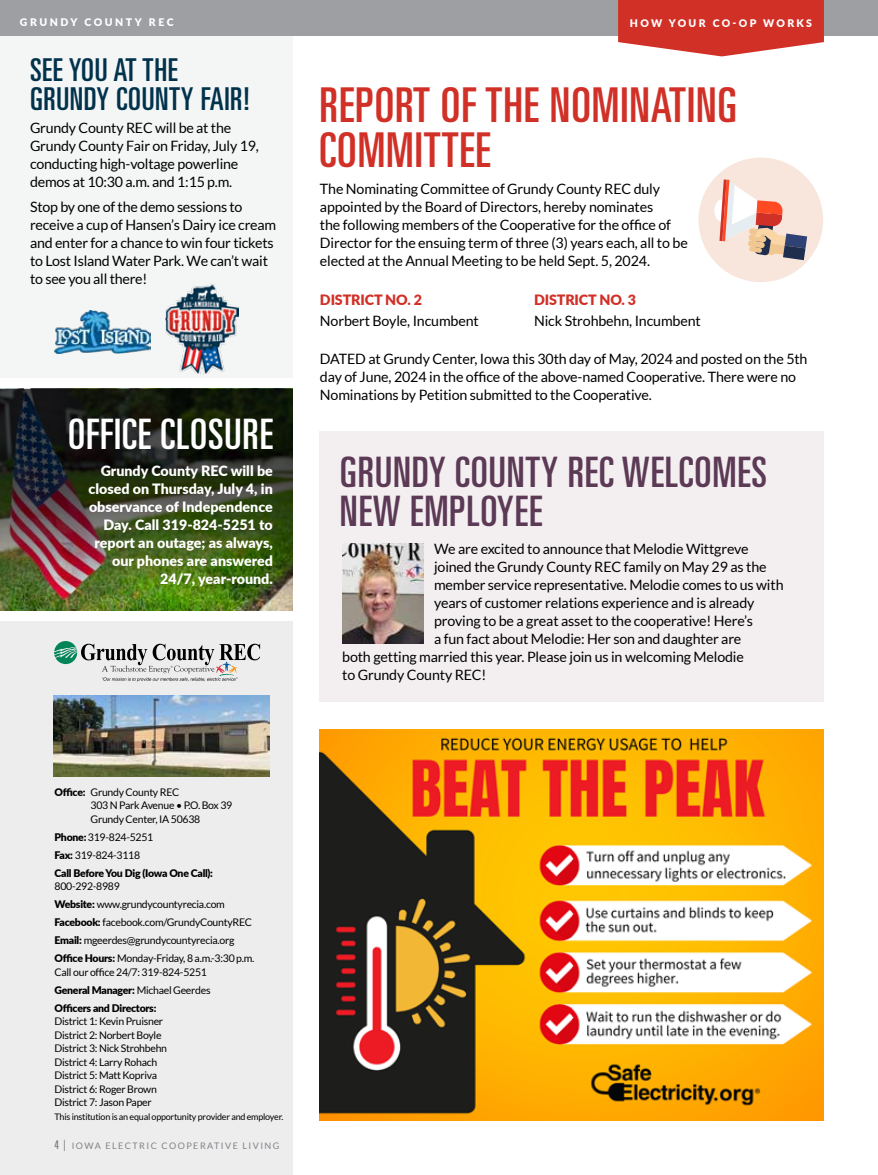
<style>
.page{position:relative;width:878px;height:1175px;background:#fff}
.page>*{position:absolute;margin:0;border:0;box-sizing:border-box;transform-origin:0 0}
.t1{font:ultra-condensed 48px/45px "Univers";letter-spacing:.02em;color:#d13027}
.t2{font:ultra-condensed 42px/39px "Univers";letter-spacing:.02em;color:#5c3a56}
.t3{font:ultra-condensed 42px "Univers";letter-spacing:.02em;color:#fff}
.t4{font:ultra-condensed 31.5px/28.5px "Univers";letter-spacing:.02em;color:#01324c}
.t5{font:14.25px/18px "Lato";letter-spacing:-.01em;color:#000}
.t6{font:900 14.25px/18px "Lato";color:#fff;text-align:right}
.t7{font:900 14.25px "Lato";letter-spacing:-.01em;color:#d13027}
.t8{font:10.5px/13.5px "Lato";letter-spacing:-.025em;color:#000}
.t9{font:900 10.5px/18px "Lato";letter-spacing:-.03em;color:#000}
.t10{font:900 10.5px "Lato";letter-spacing:.22em;color:#fff}
.t11{font:900 10.5px "Lato";letter-spacing:.24em;color:#fff}
.t12{font:9px "Lato";letter-spacing:-.025em;color:#000}
.t13{font:9px "Lato";letter-spacing:.16em;color:#808285}
.s1{font-weight:900}
.s2{font-weight:400}
.s3{font-family:"Univers";font-stretch:ultra-condensed;font-size:12px}
.s4{font-size:12px}
</style>
<div class="page">
<div style="left:320px;top:431px;width:504px;height:271px;background:#f3eff1"></div>
<div style="left:0;top:27px;width:293px;height:351px;background:#f4f5f5"></div>
<div style="left:0;top:621px;width:292px;height:553px;background:#ededee"></div>
<svg style="left:54px;top:641px;width:206px;height:40px"></svg>
<img style="left:54px;top:695px;width:215px;height:81px">
<div style="left:0;top:0;width:878px;height:35px;background:#9d9fa2"></div>
<svg style="left:618px;top:0;width:206px;height:56px;background:#d64841"></svg>
<img style="left:0;top:389px;width:293px;height:218px">
<img style="left:342px;top:543px;width:81px;height:100px">
<img style="left:320px;top:729px;width:504px;height:391px">
<div style="left:698px;top:158px;width:125px;height:124px;background:#f8e5dc;border-radius:50%"></div>
<div style="left:714px;top:199px;width:14px;height:22px;background:#fff;border-radius:50%"></div>
<svg style="left:719px;top:179px;width:88px;height:81px"></svg>
<img style="left:165px;top:284px;width:73px;height:90px">
<img style="left:55px;top:310px;width:96px;height:43px">
<p class="t11" style="left:20px;top:15px;width:155px">GRUNDY COUNTY REC</p>
<p class="t10" style="left:630px;top:15px;width:184px">HOW YOUR CO-OP WORKS</p>
<h3 class="t4" style="left:30px;top:56px;width:222px">SEE YOU AT THE<br>GRUNDY COUNTY FAIR!</h3>
<h1 class="t1" style="left:319px;top:82px;width:419px">REPORT OF THE NOMINATING<br>COMMITTEE</h1>
<p class="t5" style="left:320px;top:180px;width:369px">The Nominating Committee of Grundy County REC duly appointed by the Board of Directors, hereby nominates<br>the following members of the Cooperative for the office of Director for the ensuing term of three (3) years each, all to be elected at the Annual Meeting to be held Sept. 5, 2024.</p>
<p class="t7" style="left:320px;top:289px;width:104px">DISTRICT NO. 2</p>
<p class="t5" style="left:320px;top:312px;width:160px">Norbert Boyle, Incumbent</p>
<p class="t5" style="left:320px;top:350px;width:489px">DATED at Grundy Center, Iowa this 30th day of May, 2024 and posted on the 5th day of June, 2024 in the office of the above-named Cooperative. There were no<br>Nominations by Petition submitted to the Cooperative.</p>
<p class="t5" style="left:30px;top:119px;width:230px">Grundy County REC will be at the Grundy County Fair on Friday, July 19, conducting high-voltage powerline demos at 10:30 a.m. and 1:15 p.m.</p>
<p class="t5" style="left:30px;top:198px;width:248px">Stop by one of the demo sessions to receive a cup of Hansen’s Dairy ice cream and enter for a chance to win four tickets to Lost Island Water Park. We can’t wait to see you all there!</p>
<p class="t7" style="left:534px;top:289px;width:104px">DISTRICT NO. 3</p>
<p class="t5" style="left:534px;top:312px;width:168px">Nick Strohbehn, Incumbent</p>
<h2 class="t3" style="left:68px;top:410px;width:206px">OFFICE CLOSURE</h2>
<p class="t6" style="left:88px;top:461px;width:186px">Grundy County REC will be closed on Thursday, July 4, in observance of Independence<br>Day. Call 319-824-5251 to report an outage; as always, our phones are answered<br>24/7, year-round.</p>
<h2 class="t2" style="left:340px;top:452px;width:428px">GRUNDY COUNTY REC WELCOMES<br>NEW EMPLOYEE</h2>
<p class="t5" style="left:434px;top:539px;width:316px">We are excited to announce that Melodie Wittgreve</p>
<p class="t5" style="left:434px;top:557px;width:334px">joined the Grundy County REC family on May 29 as the</p>
<p class="t5" style="left:434px;top:575px;width:351px">member service representative. Melodie comes to us with</p>
<p class="t5" style="left:434px;top:593px;width:322px">years of customer relations experience and is already</p>
<p class="t5" style="left:434px;top:611px;width:320px">proving to be a great asset to the cooperative! Here’s</p>
<p class="t5" style="left:434px;top:629px;width:309px">a fun fact about Melodie: Her son and daughter are</p>
<p class="t5" style="left:342px;top:647px;width:403px">both getting married this year. Please join us in welcoming Melodie</p>
<p class="t5" style="left:342px;top:665px;width:146px">to Grundy County REC!</p>
<p class="t8" style="left:91px;top:785px;width:143px;text-indent:-36px"><span class="s1">Office:</span> Grundy County REC<br>303 N Park Avenue • P.O. Box 39<br>Grundy Center, IA 50638</p>
<p class="t9" style="left:55px;top:827px;width:160px">Phone: <span class="s2">319-824-5251<br></span>Fax: <span class="s2">319-824-3118<br></span>Call Before You Dig (Iowa One Call):</p>
<p class="t8" style="left:55px;top:877px;width:201px;line-height:18px">800-292-8989<br><span class="s1">Website:</span> www.grundycountyrecia.com <span class="s1">Facebook:</span> facebook.com/GrundyCountyREC <span class="s1">Email:</span> mgeerdes@grundycountyrecia.org <span class="s1">Office Hours:</span> Monday-Friday, 8 a.m.-3:30 p.m.</p>
<p class="t8" style="left:55px;top:962px;width:157px;line-height:18px">Call our office 24/7: 319-824-5251<br><span class="s1">General Manager:</span> Michael Geerdes<br><span class="s1">Officers and Directors:</span></p>
<p class="t8" style="left:55px;top:1014px;width:114px">District 1: Kevin Pruisner<br>District 2: Norbert Boyle<br>District 3: Nick Strohbehn<br>District 4: Larry Rohach<br>District 5: Matt Kopriva<br>District 6: Roger Brown<br>District 7: Jason Paper</p>
<p class="t12" style="left:55px;top:1112px;width:230px">This institution is an equal opportunity provider and employer.</p>
<p class="t13" style="left:55px;top:1141px;width:226px"><span class="s3">4</span> <span class="s4">|</span> IOWA ELECTRIC COOPERATIVE LIVING</p>
</div>
